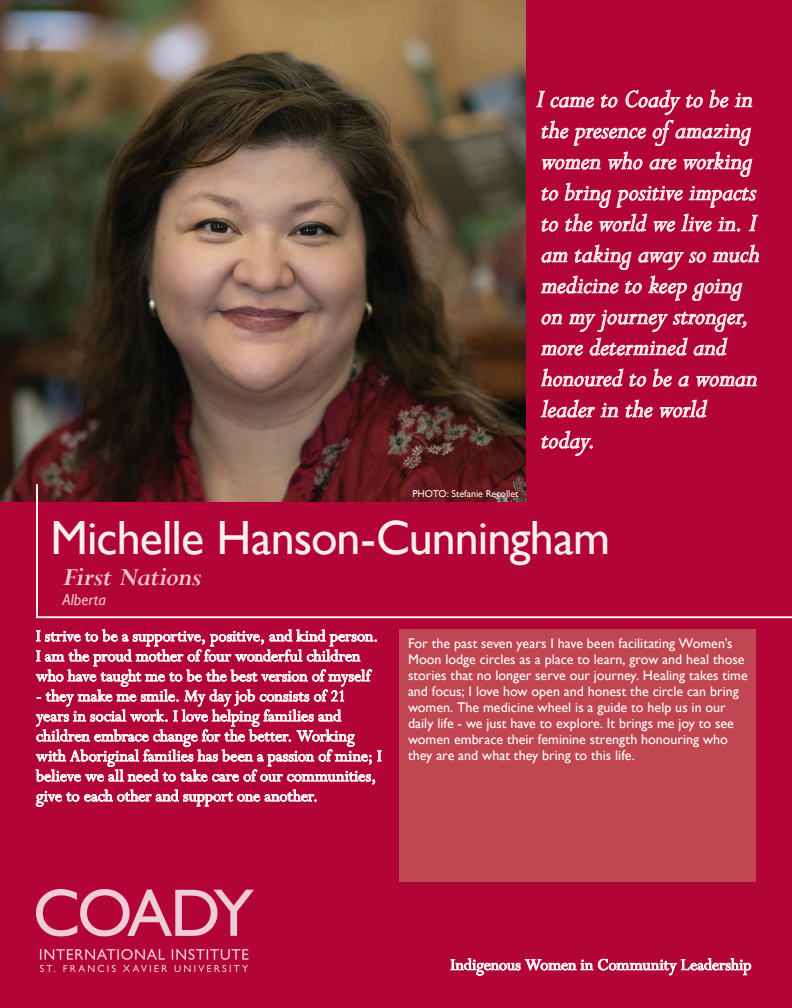
<style>
.page{position:relative;width:792px;height:1008px;background:#b30437}
.page>*{position:absolute;margin:0;border:0;box-sizing:border-box;transform-origin:0 0}
.t1{font:48px "Gill Sans";letter-spacing:-.02em;color:#faefee}
.t2{font:italic 28px/31px "Perpetua";letter-spacing:-.005em;color:#faefee}
.t3{font:italic 700 28px "Perpetua";letter-spacing:-.02em;color:#eec9c2}
.t4{font:18px/20px "Perpetua";color:#fff}
.t5{font:italic 16px "Gill Sans";letter-spacing:.005em;color:#eec9c2}
.t6{font:14px/16px "Gill Sans";color:#fff}
.t7{font:10px "Gill Sans";color:#faefee}
</style>
<div class="page">
<svg style="left:536px;top:90px;width:223px;height:211px"></svg>
<svg style="left:542px;top:314px;width:20px;height:10px"></svg>
<svg style="left:569px;top:310px;width:177px;height:22px"></svg>
<svg style="left:541px;top:345px;width:42px;height:10px"></svg>
<svg style="left:590px;top:338px;width:97px;height:17px"></svg>
<svg style="left:694px;top:338px;width:33px;height:17px"></svg>
<svg style="left:541px;top:368px;width:216px;height:88px"></svg>
<img style="left:0;top:0;width:526px;height:501px">
<svg style="left:35px;top:482px;width:757px;height:137px"></svg>
<div style="left:399px;top:630px;width:357px;height:252px;background:#c04651"></div>
<img style="left:36px;top:890px;width:218px;height:82px">
<svg style="left:36px;top:630px;width:345px;height:154px"></svg>
<svg style="left:36px;top:790px;width:281px;height:17px"></svg>
<svg style="left:451px;top:958px;width:300px;height:17px"></svg>
<p class="t7" style="left:413px;top:487px;width:108px">PHOTO: Stefanie Recollet</p>
<p class="t2" style="left:536px;top:82px;width:225px">I came to Coady to be in the presence of amazing women who are working to bring positive impacts to the world we live in. I am taking away so much medicine to keep going on my journey stronger, more determined and honoured to be a woman leader in the world today.</p>
<h1 class="t1" style="left:50px;top:510px;width:561px">Michelle Hanson-Cunningham</h1>
<h2 class="t3" style="left:62px;top:559px;width:140px">First Nations</h2>
<p class="t5" style="left:62px;top:591px;width:45px">Alberta</p>
<p class="t4" style="left:36px;top:626px;width:344px">I strive to be a supportive, positive, and kind person.<br>I am the proud mother of four wonderful children who have taught me to be the best version of myself</p>
<p class="t4" style="left:36px;top:686px;width:347px">- they make me smile. My day job consists of 21 years in social work. I love helping families and children embrace change for the better. Working with Aboriginal families has been a passion of mine; I believe we all need to take care of our communities, give to each other and support one another.</p>
<p class="t6" style="left:408px;top:636px;width:341px">For the past seven years I have been facilitating Women’s Moon lodge circles as a place to learn, grow and heal those stories that no longer serve our journey. Healing takes time and focus; I love how open and honest the circle can bring women. The medicine wheel is a guide to help us in our daily life - we just have to explore. It brings me joy to see women embrace their feminine strength honouring who they are and what they bring to this life.</p>
<p class="t4" style="left:450px;top:954px;width:303px">Indigenous Women in Community Leadership</p>
</div>
